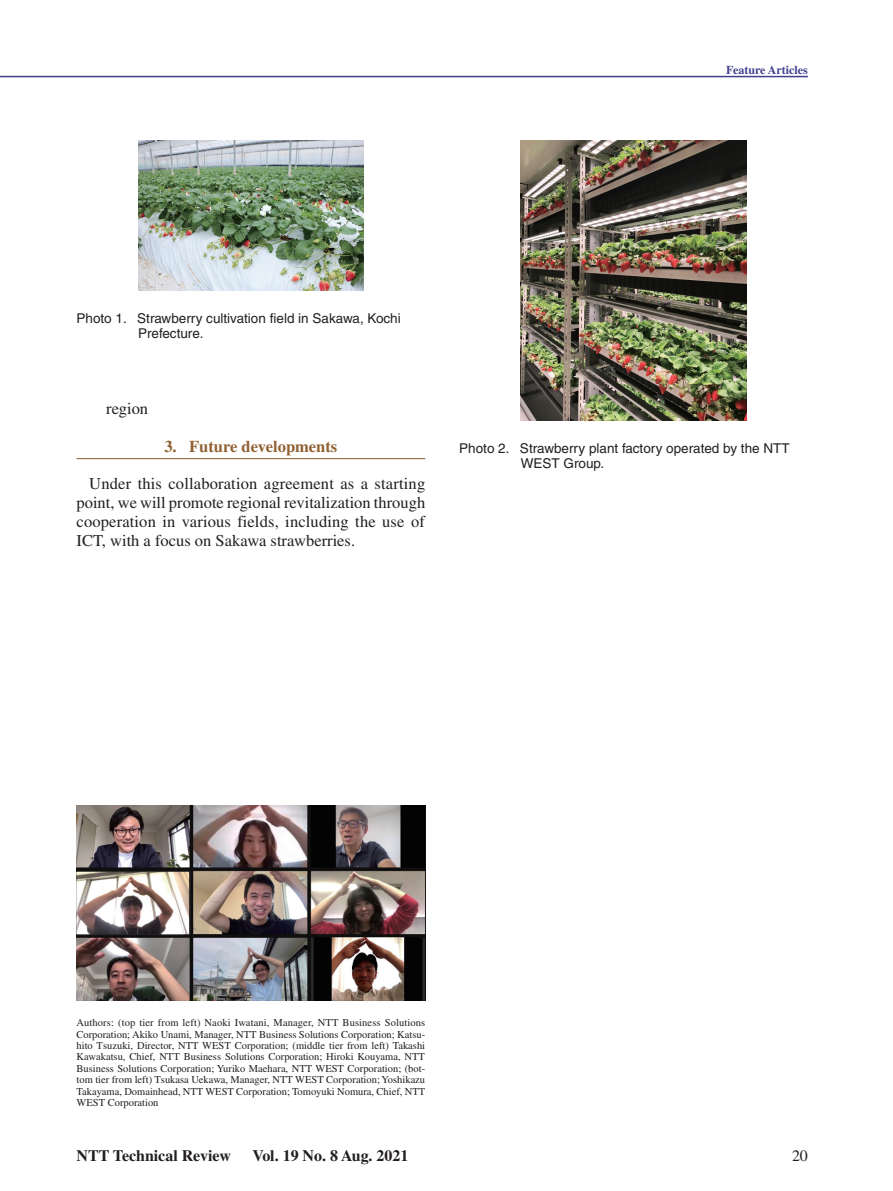
<style>
.page{position:relative;width:893px;height:1191px;background:#fff}
.page>*{position:absolute;margin:0;border:0;box-sizing:border-box;transform-origin:0 0}
.t1{font:16.5px/18.8px "Times";color:#231f20;text-align:justify}
.t2{font:700 16.5px "Times";color:#906032}
.t3{font:700 15.9px "Times";color:#231f20}
.t4{font:15.9px "Times";color:#231f20}
.t5{font:13.5px/15px "Helvetica";color:#231f20}
.t6{font:700 12px "Times";color:#413f8e}
.t7{font:10.5px/11.4px "Times";color:#231f20;text-align:justify}
</style>
<div class="page">
<hr style="left:0;top:76px;width:808px;height:1px;background:#413f8e">
<hr style="left:77px;top:458px;width:348px;height:1px;background:#906032">
<img style="left:138px;top:140px;width:226px;height:151px">
<img style="left:520px;top:140px;width:227px;height:281px">
<img style="left:77px;top:806px;width:348px;height:194px">
<p class="t6" style="left:726px;top:63px;width:83px">Feature Articles</p>
<p class="t5" style="left:138px;top:310px;width:264px;text-indent:-62px">Photo 1. Strawberry cultivation field in Sakawa, Kochi<br>Prefecture.</p>
<h1 class="t1" style="left:106px;top:399px;width:43px">region</h1>
<h1 class="t2" style="left:164px;top:436px;width:174px">3. Future developments</h1>
<h1 class="t1" style="left:77px;top:474px;width:350px;text-indent:13px">Under this collaboration agreement as a starting point, we will promote regional revitalization through cooperation in various fields, including the use of ICT, with a focus on Sakawa strawberries.</h1>
<p class="t5" style="left:521px;top:440px;width:270px;text-indent:-62px">Photo 2. Strawberry plant factory operated by the NTT<br>WEST Group.</p>
<p class="t7" style="left:77px;top:1016px;width:350px">Authors: (top tier from left) Naoki Iwatani, Manager, NTT Business Solutions Corporation; Akiko Unami, Manager, NTT Business Solutions Corporation; Katsu&shy;hito Tsuzuki, Director, NTT WEST Corporation; (middle tier from left) Takashi Kawakatsu, Chief, NTT Business Solutions Corporation; Hiroki Kouyama, NTT Business Solutions Corporation; Yuriko Maehara, NTT WEST Corporation; (bot&shy;tom tier from left) Tsukasa Uekawa, Manager, NTT WEST Corporation; Yoshikazu Takayama, Domainhead, NTT WEST Corporation; Tomoyuki Nomura, Chief, NTT WEST Corporation</p>
<h2 class="t3" style="left:77px;top:1146px;width:156px">NTT Technical Review</h2>
<h2 class="t3" style="left:252px;top:1146px;width:157px">Vol. 19 No. 8 Aug. 2021</h2>
<h2 class="t4" style="left:792px;top:1146px;width:17px">20</h2>
</div>
